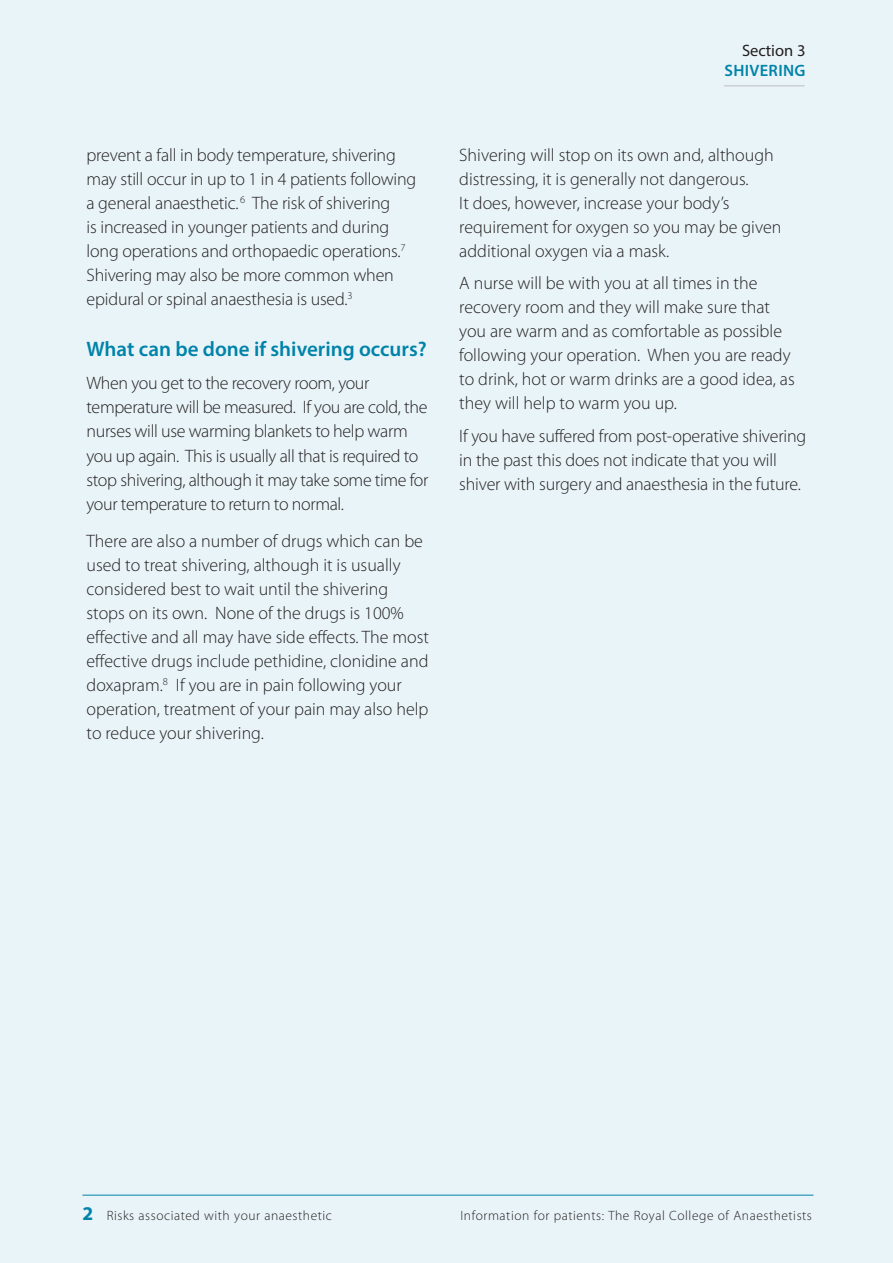
<style>
.page{position:relative;width:893px;height:1263px;background:#e9f4f8}
.page>*{position:absolute;margin:0;border:0;box-sizing:border-box;transform-origin:0 0}
.t1{font:600 21px "Myriad Pro";color:#0083a9}
.t2{font:300 18px/24px "Myriad Pro";letter-spacing:-.005em;color:#231f20}
.t3{font:600 16.5px "Myriad Pro";letter-spacing:.02em;color:#0083a9}
.t4{font:16.5px "Myriad Pro";color:#231f20}
.t5{font:300 13.5px "Myriad Pro";letter-spacing:.04em;color:#231f20}
.s1{font-weight:700;font-size:19.5px;color:#0083a9}
</style>
<div class="page">
<hr style="left:82px;top:1195px;width:731px;height:1px;background:#0083a9">
<hr style="left:724px;top:85px;width:81px;height:1px;background:#bebfc2">
<p class="t2" style="left:87px;top:142px;width:331px">prevent a fall in body temperature, shivering may still occur in up to 1 in 4 patients following a general anaesthetic. <sup>6</sup> The risk of shivering<br>is increased in younger patients and during long operations and orthopaedic operations.<sup>7<br></sup>Shivering may also be more common when epidural or spinal anaesthesia is used.<sup>3</sup></p>
<p class="t1" style="left:87px;top:335px;width:342px">What can be done if shivering occurs?</p>
<p class="t2" style="left:87px;top:370px;width:343px">When you get to the recovery room, your temperature will be measured. If you are cold, the nurses will use warming blankets to help warm you up again. This is usually all that is required to stop shivering, although it may take some time for your temperature to return to normal.</p>
<p class="t2" style="left:87px;top:529px;width:344px">There are also a number of drugs which can be used to treat shivering, although it is usually considered best to wait until the shivering stops on its own. None of the drugs is 100% effective and all may have side effects. The most effective drugs include pethidine, clonidine and doxapram.<sup>8</sup> If you are in pain following your operation, treatment of your pain may also help to reduce your shivering.</p>
<p class="t4" style="left:742px;top:41px;width:65px">Section 3</p>
<p class="t3" style="left:725px;top:60px;width:82px">shivering</p>
<p class="t2" style="left:459px;top:142px;width:324px">Shivering will stop on its own and, although distressing, it is generally not dangerous.<br>It does, however, increase your body’s requirement for oxygen so you may be given additional oxygen via a mask.</p>
<p class="t2" style="left:459px;top:271px;width:337px">A nurse will be with you at all times in the recovery room and they will make sure that you are warm and as comfortable as possible following your operation. When you are ready to drink, hot or warm drinks are a good idea, as they will help to warm you up.</p>
<p class="t2" style="left:459px;top:423px;width:349px">If you have suffered from post-operative shivering in the past this does not indicate that you will shiver with surgery and anaesthesia in the future.</p>
<p class="t5" style="left:82px;top:1207px;width:251px"><span class="s1">2</span> Risks associated with your anaesthetic</p>
<p class="t5" style="left:461px;top:1207px;width:353px">Information for patients: The Royal College of Anaesthetists</p>
</div>
